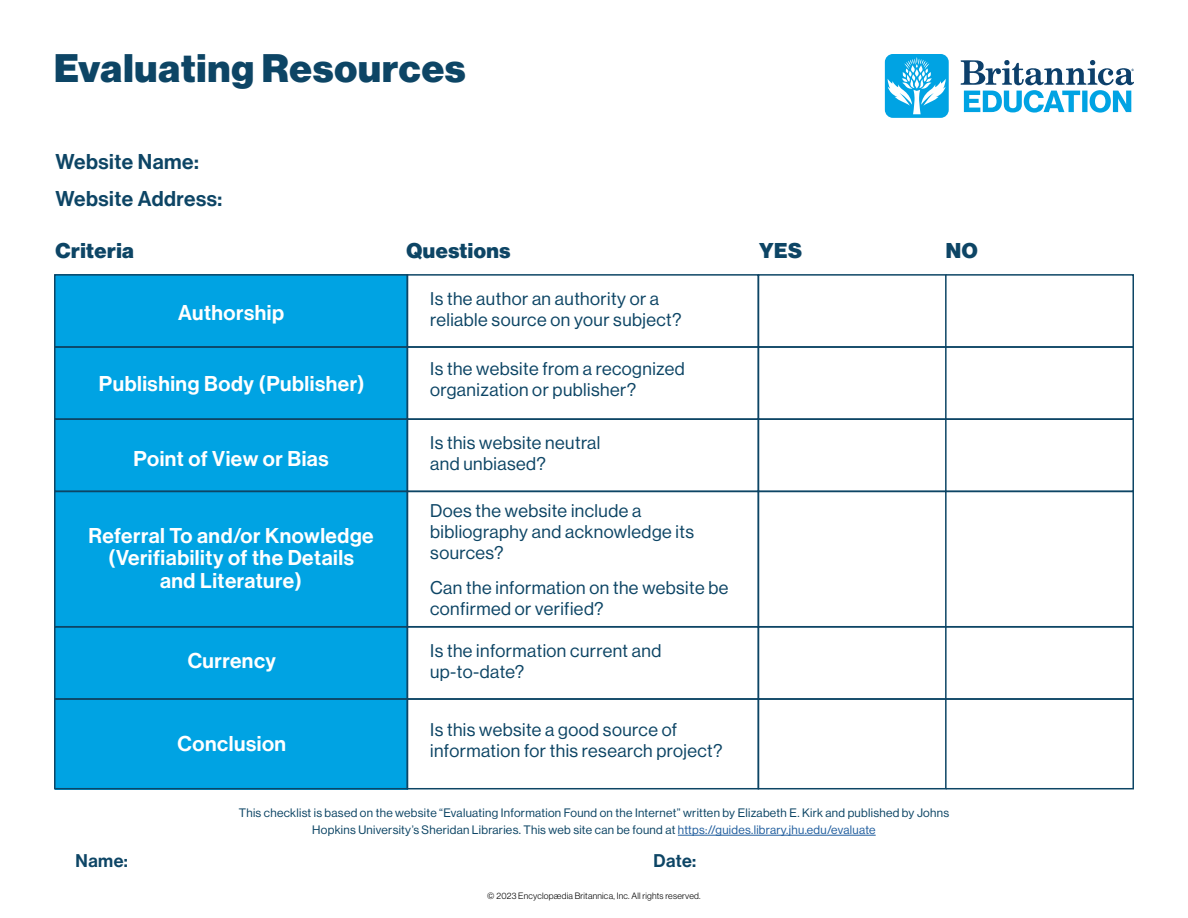
<style>
.page{position:relative;width:1188px;height:918px;background:#fff}
.page>*{position:absolute;margin:0;border:0;box-sizing:border-box;transform-origin:0 0}
.t1{font:39px "N Haas Grotesk DS Pro 95 Blk";letter-spacing:.025em;color:#0d4565}
.t2{font:21px/22.5px "N Haas Grotesk DS Pro 65 Md";letter-spacing:.025em;color:#fff;text-align:center}
.t3{font:21px "N Haas Grotesk DS Pro 65 Md";letter-spacing:.025em;color:#0d4565}
.t4{font:21px "N Haas Grotesk DS Pro 95 Blk";letter-spacing:.025em;color:#0d4565}
.t5{font:18px/21px "N Haas Grotesk DS Pro 55 Rg";letter-spacing:.025em;color:#0d4565}
.t6{font:18px "N Haas Grotesk DS Pro 65 Md";letter-spacing:.02em;color:#0d4565}
.t7{font:12px/16.5px "N Haas Grotesk DS Pro 55 Rg";letter-spacing:.025em;color:#0d4565;text-align:center}
.t8{font:9px "N Haas Grotesk DS Pro 45 Lt";letter-spacing:.025em;color:#000}
.s1{color:#215e9e}
</style>
<div class="page">
<div style="left:56px;top:274px;width:352px;height:515px;background:#00a3e3"></div>
<hr style="left:678px;top:835px;width:198px;height:1px;background:#215e9e">
<div style="left:758px;top:274px;width:189px;height:74px;border:2px solid #0d4565"></div>
<div style="left:758px;top:698px;width:189px;height:91px;border:2px solid #0d4565"></div>
<div style="left:758px;top:346px;width:189px;height:74px;border:2px solid #0d4565"></div>
<div style="left:758px;top:626px;width:189px;height:74px;border:2px solid #0d4565"></div>
<div style="left:758px;top:491px;width:189px;height:136px;border:2px solid #0d4565"></div>
<div style="left:407px;top:274px;width:352px;height:74px;border:2px solid #0d4565"></div>
<div style="left:407px;top:698px;width:352px;height:91px;border:2px solid #0d4565"></div>
<div style="left:407px;top:346px;width:352px;height:74px;border:2px solid #0d4565"></div>
<div style="left:407px;top:626px;width:352px;height:74px;border:2px solid #0d4565"></div>
<div style="left:407px;top:491px;width:352px;height:136px;border:2px solid #0d4565"></div>
<div style="left:54px;top:274px;width:354px;height:74px;border:2px solid #0d4565"></div>
<div style="left:54px;top:418px;width:354px;height:74px;border:2px solid #0d4565"></div>
<div style="left:54px;top:698px;width:354px;height:91px;border:2px solid #0d4565"></div>
<div style="left:54px;top:346px;width:354px;height:74px;border:2px solid #0d4565"></div>
<div style="left:54px;top:626px;width:354px;height:74px;border:2px solid #0d4565"></div>
<div style="left:54px;top:491px;width:354px;height:136px;border:2px solid #0d4565"></div>
<div style="left:945px;top:274px;width:189px;height:74px;border:2px solid #0d4565"></div>
<div style="left:945px;top:698px;width:189px;height:91px;border:2px solid #0d4565"></div>
<div style="left:945px;top:346px;width:189px;height:74px;border:2px solid #0d4565"></div>
<div style="left:945px;top:626px;width:189px;height:74px;border:2px solid #0d4565"></div>
<div style="left:945px;top:491px;width:189px;height:136px;border:2px solid #0d4565"></div>
<div style="left:885px;top:54px;width:64px;height:64px;background:#00a3e3;border-radius:8px"></div>
<svg style="left:888px;top:57px;width:58px;height:57px"></svg>
<svg style="left:960px;top:60px;width:174px;height:53px"></svg>
<h1 class="t1" style="left:54px;top:46px;width:413px">Evaluating Resources</h1>
<p class="t3" style="left:56px;top:150px;width:145px">Website Name:</p>
<p class="t3" style="left:56px;top:186px;width:168px">Website Address:</p>
<p class="t4" style="left:56px;top:238px;width:80px">Criteria</p>
<p class="t4" style="left:407px;top:238px;width:105px">Questions</p>
<p class="t4" style="left:759px;top:238px;width:44px">YES</p>
<p class="t4" style="left:946px;top:238px;width:33px">NO</p>
<p class="t2" style="left:178px;top:302px;width:107px">Authorship</p>
<p class="t2" style="left:99px;top:373px;width:268px">Publishing Body (Publisher)</p>
<p class="t2" style="left:134px;top:448px;width:197px">Point of View or Bias</p>
<p class="t2" style="left:88px;top:524px;width:287px">Referral To and/or Knowledge (Verifiability of the Details and Literature)</p>
<p class="t2" style="left:188px;top:650px;width:90px">Currency</p>
<p class="t2" style="left:178px;top:733px;width:110px">Conclusion</p>
<p class="t5" style="left:430px;top:289px;width:253px">Is the author an authority or a reliable source on your subject?</p>
<p class="t5" style="left:430px;top:358px;width:256px">Is the website from a recognized organization or publisher?</p>
<p class="t5" style="left:430px;top:432px;width:172px">Is this website neutral and unbiased?</p>
<p class="t5" style="left:430px;top:501px;width:265px">Does the website include a bibliography and acknowledge its sources?</p>
<p class="t5" style="left:430px;top:577px;width:300px">Can the information on the website be confirmed or verified?</p>
<p class="t5" style="left:430px;top:641px;width:233px">Is the information current and up-to-date?</p>
<p class="t5" style="left:430px;top:719px;width:294px">Is this website a good source of information for this research project?</p>
<p class="t7" style="left:239px;top:805px;width:712px">This checklist is based on the website “Evaluating Information Found on the Internet” written by Elizabeth E. Kirk and published by Johns<br>Hopkins University’s Sheridan Libraries. This web site can be found at <span class="s1">https://guides.library.jhu.edu/evaluate</span></p>
<p class="t6" style="left:76px;top:851px;width:54px">Name:</p>
<p class="t6" style="left:654px;top:850px;width:44px">Date:</p>
<p class="t8" style="left:487px;top:891px;width:215px">© 2023 Encyclopædia Britannica, Inc. All rights reserved.</p>
</div>
